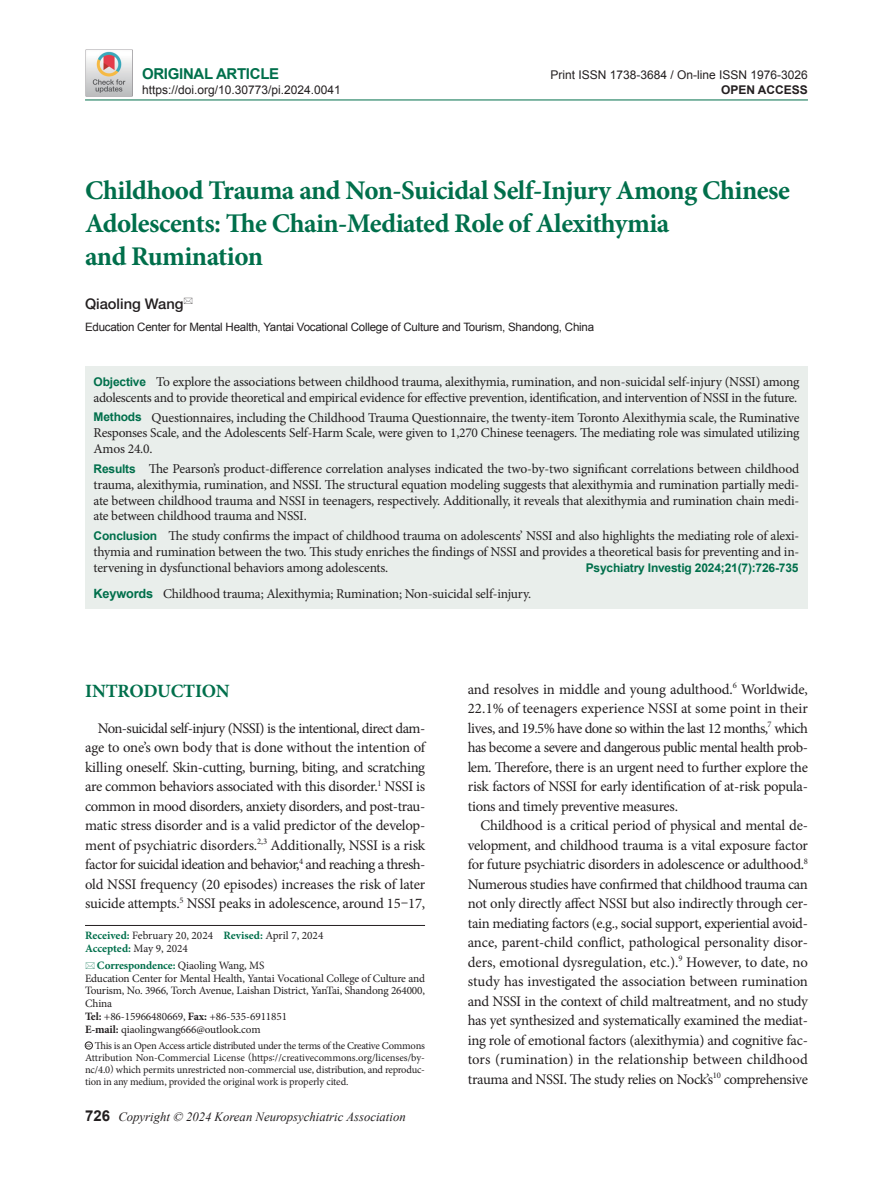
<style>
.page{position:relative;width:893px;height:1191px;background:#fff}
.page>*{position:absolute;margin:0;border:0;box-sizing:border-box;transform-origin:0 0}
.논문제목{font:700 27px/33px "Minion Pro";letter-spacing:-.02em;color:#006f4b}
.큰제목{font:700 18.75px "Minion Pro";letter-spacing:-.01em;color:#006f4b}
.t1{font:700 15px "Arial";letter-spacing:-.02em;color:#006f4b}
.본문{font:14.7px/19.5px "Minion Pro";letter-spacing:-.025em;color:#231f20;text-align:justify}
.이름{font:500 14.7px "Helvetica Neue LT Std";color:#231f20}
.초록{font:13.5px/15.8px "Minion Pro";letter-spacing:-.02em;color:#231f20;text-align:justify}
.t2{font:italic 12.75px "Times New Roman";color:#231f20}
.t3{font:12px "Arial";color:#231f20}
.초록-2{font:700 12px "Arial";letter-spacing:-.015em;color:#006f4b}
.t4{font:700 12px "Arial";color:#231f20}
.소속{font:11.55px "Arial";letter-spacing:-.02em;color:#231f20}
.교신저자{font:11.25px/12.8px "Minion Pro";letter-spacing:-.01em;color:#231f20;text-align:justify}
.날짜{font:11.25px "Minion Pro";color:#231f20}
.교신저자-2{font:700 11.25px "Minion Pro";letter-spacing:-.01em;color:#006f4b}
.날짜-2{font:700 11.25px "Minion Pro";letter-spacing:.005em;color:#006f4b}
.날짜-3{font:10.5px/12px "Minion Pro";letter-spacing:-.015em;color:#231f20;text-align:justify}
.본문-2{font:6.6px "Minion Pro";color:#231f20}
.s1{font-family:"Arial";font-weight:700;font-size:12px;color:#006f4b}
.s2{font-family:"Arial";font-weight:700;font-size:12.75px;color:#006f4b}
.s3{font-weight:700;color:#006f4b}
.s4{font-weight:400;color:#231f20}
.s5{font-weight:700}
.s6{font-family:"Arial";font-weight:700;font-style:normal;font-size:15px}
</style>
<div class="page">
<hr style="left:85px;top:100px;width:723px;height:1px;background:#006f4b">
<div style="left:85px;top:366px;width:723px;height:243px;background:#e9eeeb"></div>
<hr style="left:85px;top:925px;width:340px;height:1px;background:#231f20">
<div style="left:85px;top:1041px;width:8px;height:8px;border:1px solid #231f20;border-radius:50%"></div>
<img style="left:85px;top:49px;width:48px;height:48px">
<p class="t1" style="left:142px;top:64px;width:139px">ORIGINAL ARTICLE</p>
<p class="t3" style="left:142px;top:82px;width:200px">https://doi.org/10.30773/pi.2024.0041</p>
<p class="t3" style="left:550px;top:67px;width:259px">Print ISSN 1738-3684 / On-line ISSN 1976-3026</p>
<p class="t4" style="left:721px;top:82px;width:88px">OPEN ACCESS</p>
<p class="논문제목" style="left:85px;top:173px;width:706px">Childhood Trauma and Non-Suicidal Self-Injury Among Chinese<br>Adolescents: The Chain-Mediated Role of Alexithymia<br>and Rumination</p>
<p class="이름" style="left:85px;top:295px;width:100px">Qiaoling Wang</p>
<p class="소속" style="left:85px;top:319px;width:511px">Education Center for Mental Health, Yantai Vocational College of Culture and Tourism, Shandong, China</p>
<p class="초록" style="left:94px;top:374px;width:707px"><span class="s1">Objective</span> To explore the associations between childhood trauma, alexithymia, rumination, and non-suicidal self-injury (NSSI) among adolescents and to provide theoretical and empirical evidence for effective prevention, identification, and intervention of NSSI in the future.</p>
<p class="초록" style="left:94px;top:409px;width:707px"><span class="s1">Methods</span> Questionnaires, including the Childhood Trauma Questionnaire, the twenty-item Toronto Alexithymia scale, the Ruminative Responses Scale, and the Adolescents Self-Harm Scale, were given to 1,270 Chinese teenagers. The mediating role was simulated utilizing Amos 24.0.</p>
<p class="초록" style="left:94px;top:461px;width:707px"><span class="s1">Results</span> The Pearson’s product-difference correlation analyses indicated the two-by-two significant correlations between childhood trauma, alexithymia, rumination, and NSSI. The structural equation modeling suggests that alexithymia and rumination partially medi&shy;ate between childhood trauma and NSSI in teenagers, respectively. Additionally, it reveals that alexithymia and rumination chain medi&shy;ate between childhood trauma and NSSI.</p>
<p class="초록" style="left:94px;top:528px;width:707px"><span class="s1">Conclusion</span> The study confirms the impact of childhood trauma on adolescents’ NSSI and also highlights the mediating role of alexi&shy;thymia and rumination between the two. This study enriches the findings of NSSI and provides a theoretical basis for preventing and in&shy;tervening in dysfunctional behaviors among adolescents.</p>
<p class="초록-2" style="left:586px;top:559px;width:214px">Psychiatry Investig 2024;21(7):726-735</p>
<p class="초록" style="left:94px;top:586px;width:439px"><span class="s2">Keywords</span> Childhood trauma; Alexithymia; Rumination; Non-suicidal self-injury.</p>
<p class="큰제목" style="left:85px;top:677px;width:146px">INTRODUCTION</p>
<p class="본문" style="left:85px;top:718px;width:342px;text-indent:13px">Non-suicidal self-injury (NSSI) is the intentional, direct dam&shy;age to one’s own body that is done without the intention of killing oneself. Skin-cutting, burning, biting, and scratching are common behaviors associated with this disorder.<sup>1</sup> NSSI is common in mood disorders, anxiety disorders, and post-trau&shy;matic stress disorder and is a valid predictor of the develop&shy;ment of psychiatric disorders.<sup>2,3</sup> Additionally, NSSI is a risk factor for suicidal ideation and behavior,<sup>4</sup> and reaching a thresh&shy;old NSSI frequency (20 episodes) increases the risk of later suicide attempts.<sup>5</sup> NSSI peaks in adolescence, around 15–17,</p>
<p class="날짜" style="left:85px;top:928px;width:240px"><span class="s3">Received:</span> February 20, 2024 <span class="s3">Revised:</span> April 7, 2024</p>
<p class="날짜-2" style="left:85px;top:940px;width:104px">Accepted: <span class="s4">May 9, 2024</span></p>
<p class="교신저자-2" style="left:97px;top:957px;width:169px">Correspondence: <span class="s4">Qiaoling Wang, MS</span></p>
<p class="교신저자" style="left:85px;top:971px;width:342px">Education Center for Mental Health, Yantai Vocational College of Culture and Tourism, No. 3966, Torch Avenue, Laishan District, YanTai, Shandong 264000, China</p>
<p class="교신저자" style="left:85px;top:1009px;width:204px"><span class="s5">Tel:</span> +86-15966480669, <span class="s5">Fax:</span> +86-535-6911851</p>
<p class="교신저자" style="left:85px;top:1022px;width:177px"><span class="s5">E-mail:</span> qiaolingwang666@outlook.com</p>
<p class="본문-2" style="left:86px;top:1040px;width:7px">cc</p>
<p class="날짜-3" style="left:85px;top:1039px;width:341px;text-indent:10px">This is an Open Access article distributed under the terms of the Creative Commons Attribution Non-Commercial License (https://creativecommons.org/licenses/by&shy;nc/4.0) which permits unrestricted non-commercial use, distribution, and reproduc&shy;tion in any medium, provided the original work is properly cited.</p>
<p class="t2" style="left:85px;top:1107px;width:322px"><span class="s6">726</span> Copyright © 2024 Korean Neuropsychiatric Association</p>
<p class="본문" style="left:468px;top:679px;width:342px">and resolves in middle and young adulthood.<sup>6</sup> Worldwide, 22.1% of teenagers experience NSSI at some point in their lives, and 19.5% have done so within the last 12 months,<sup>7</sup> which has become a severe and dangerous public mental health prob&shy;lem. Therefore, there is an urgent need to further explore the risk factors of NSSI for early identification of at-risk popula&shy;tions and timely preventive measures.</p>
<p class="본문" style="left:468px;top:815px;width:342px;text-indent:13px">Childhood is a critical period of physical and mental de&shy;velopment, and childhood trauma is a vital exposure factor for future psychiatric disorders in adolescence or adulthood.<sup>8<br></sup>Numerous studies have confirmed that childhood trauma can not only directly affect NSSI but also indirectly through cer&shy;tain mediating factors (e.g., social support, experiential avoid&shy;ance, parent-child conflict, pathological personality disor&shy;ders, emotional dysregulation, etc.).<sup>9</sup> However, to date, no study has investigated the association between rumination and NSSI in the context of child maltreatment, and no study has yet synthesized and systematically examined the mediat&shy;ing role of emotional factors (alexithymia) and cognitive fac&shy;tors (rumination) in the relationship between childhood trauma and NSSI. The study relies on Nock’s<sup>10</sup> comprehensive</p>
</div>
